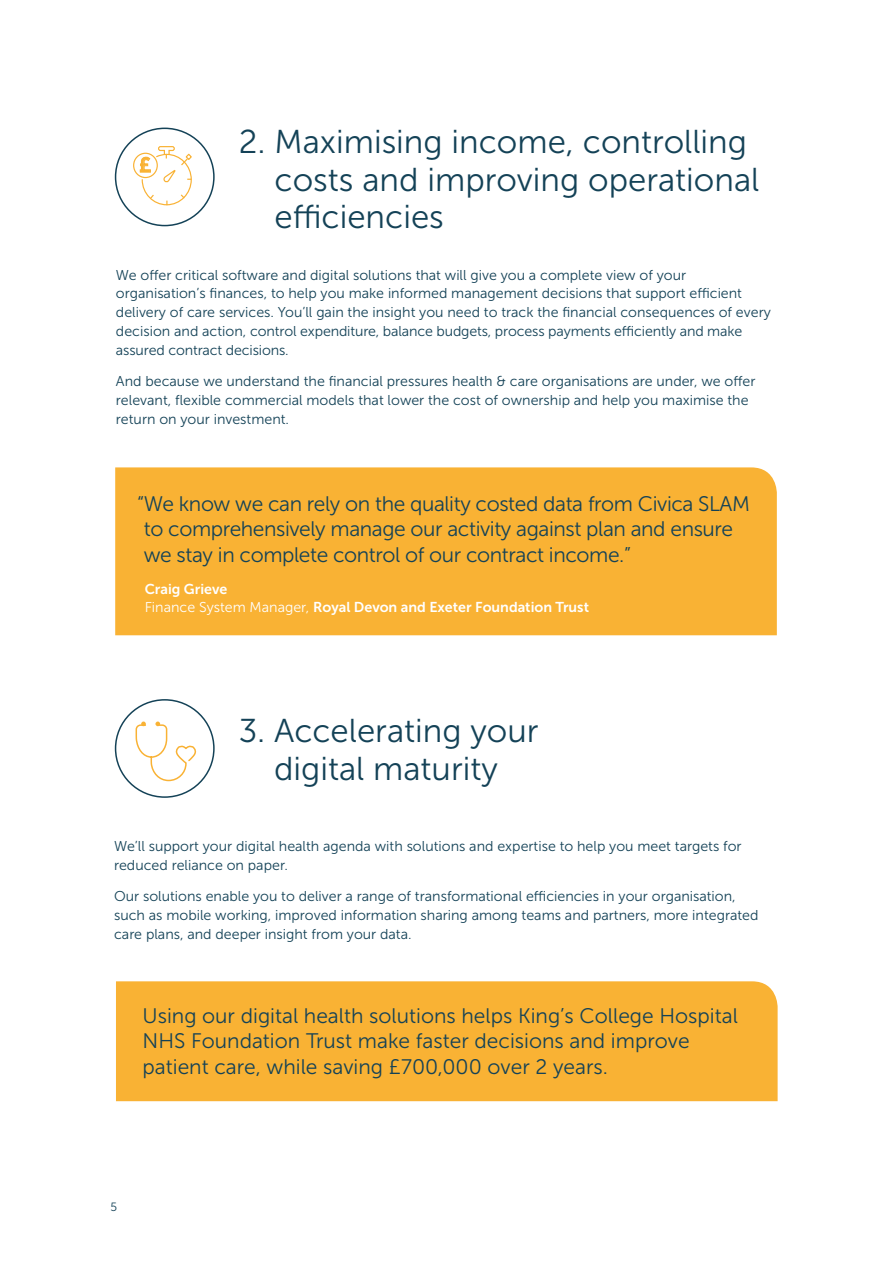
<style>
.page{position:relative;width:893px;height:1263px;background:#fff}
.page>*{position:absolute;margin:0;border:0;box-sizing:border-box;transform-origin:0 0}
.t1{font:33px/37.5px "Museo Sans 300";color:#144257}
.t2{font:21px/25.5px "Museo Sans 300";letter-spacing:-.02em;color:#144257}
.t3{font:21px/25.5px "Museo Sans 300";color:#144257}
.t4{font:20.7px "Museo Sans 700";color:#f9b234}
.t5{font:14.25px/18.8px "Museo Sans 300";color:#144257}
.t6{font:14.25px/18.8px "Museo Sans 700";color:#fff}
.t7{font:12px "Museo Sans 300";color:#144257}
.s1{font-family:"Museo Sans 300"}
</style>
<div class="page">
<div style="left:115px;top:467px;width:662px;height:168px;background:#f9b234"></div>
<div style="left:115px;top:128px;width:100px;height:98px;border:2px solid #144257;border-radius:50%"></div>
<div style="left:133px;top:153px;width:25px;height:25px;border:1px solid #f9b234;border-radius:50%"></div>
<svg style="left:140px;top:146px;width:52px;height:60px"></svg>
<div style="left:116px;top:981px;width:662px;height:120px;background:#f9b234"></div>
<div style="left:115px;top:699px;width:100px;height:99px;border:2px solid #144257;border-radius:50%"></div>
<svg style="left:135px;top:702px;width:61px;height:80px"></svg>
<h3 class="t4" style="left:139px;top:153px;width:13px">£</h3>
<h1 class="t1" style="left:275px;top:124px;width:486px;text-indent:-36px">2. Maximising income, controlling costs and improving operational efficiencies</h1>
<p class="t5" style="left:116px;top:265px;width:656px">We offer critical software and digital solutions that will give you a complete view of your organisation’s finances, to help you make informed management decisions that support efficient delivery of care services. You’ll gain the insight you need to track the financial consequences of every decision and action, control expenditure, balance budgets, process payments efficiently and make assured contract decisions.</p>
<p class="t5" style="left:116px;top:372px;width:641px">And because we understand the financial pressures health &amp; care organisations are under, we offer relevant, flexible commercial models that lower the cost of ownership and help you maximise the return on your investment.</p>
<h2 class="t2" style="left:144px;top:491px;width:608px;text-indent:-7px">“We know we can rely on the quality costed data from Civica SLAM to comprehensively manage our activity against plan and ensure we stay in complete control of our contract income.”</h2>
<p class="t6" style="left:145px;top:579px;width:446px">Craig Grieve<br><span class="s1">Finance System Manager,</span> Royal Devon and Exeter Foundation Trust</p>
<h1 class="t1" style="left:239px;top:712px;width:301px;text-align:center">3. Accelerating your digital maturity</h1>
<p class="t5" style="left:114px;top:837px;width:629px">We’ll support your digital health agenda with solutions and expertise to help you meet targets for reduced reliance on paper.</p>
<p class="t5" style="left:114px;top:887px;width:646px">Our solutions enable you to deliver a range of transformational efficiencies in your organisation, such as mobile working, improved information sharing among teams and partners, more integrated care plans, and deeper insight from your data.</p>
<h2 class="t3" style="left:143px;top:1003px;width:597px">Using our digital health solutions helps King’s College Hospital<br>NHS Foundation Trust make faster decisions and improve patient care, while saving £700,000 over 2 years.</h2>
<p class="t7" style="left:111px;top:1201px;width:8px">5</p>
</div>
